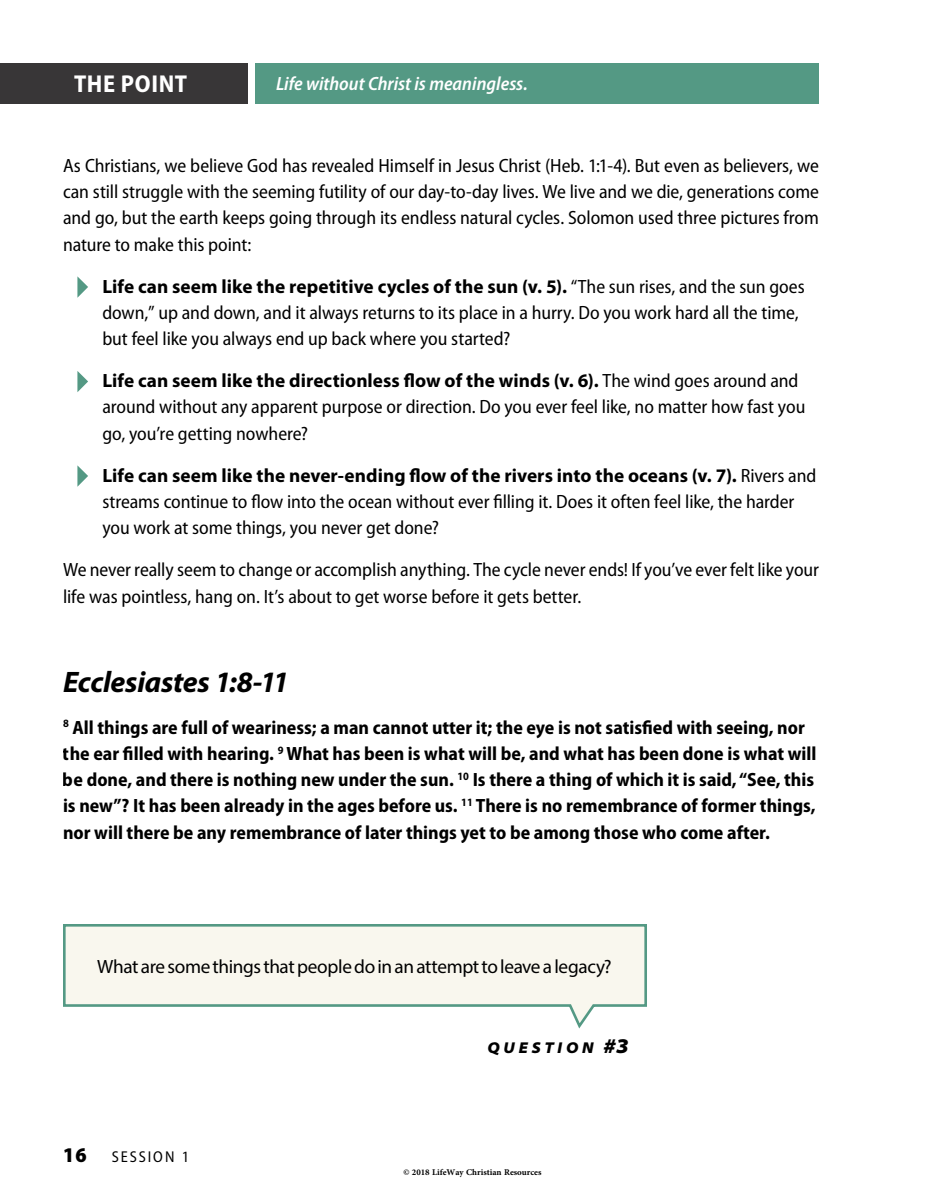
<style>
.page{position:relative;width:945px;height:1197px;background:#fff}
.page>*{position:absolute;margin:0;border:0;box-sizing:border-box;transform-origin:0 0}
.t1{font:italic 700 29.75px "Myriad Pro";letter-spacing:-.01em;color:#000}
.t2{font:700 semi-condensed 24.5px "Myriad Pro";letter-spacing:.025em;color:#fff}
.t3{font:900 semi-condensed 21px "Myriad Pro";color:#000}
.t4{font:semi-condensed 19.25px/26.2px "Myriad Pro";letter-spacing:-.005em;color:#000}
.t5{font:700 semi-condensed 19.25px/26.2px "Myriad Pro";color:#000}
.t6{font:19.25px "Myriad Pro";letter-spacing:-.02em;color:#000}
.t7{font:italic 600 semi-condensed 19.25px "Myriad Pro";color:#fff}
.t8{font:italic 900 semi-expanded 15.75px "Myriad Pro";letter-spacing:.235em;color:#000}
.t9{font:semi-condensed 15.75px "Myriad Pro";letter-spacing:.12em;color:#000}
.t10{font:700 12.25px "Adobe Arabic";color:#000}
.s1{font-weight:700;font-stretch:normal}
.s2{font-size:21px}
</style>
<div class="page">
<div style="left:0;top:63px;width:248px;height:40px;background:#383637"></div>
<div style="left:255px;top:63px;width:564px;height:40px;background:#549984"></div>
<svg style="left:77px;top:276px;width:11px;height:22px"></svg>
<svg style="left:77px;top:371px;width:11px;height:21px"></svg>
<svg style="left:77px;top:465px;width:11px;height:22px"></svg>
<svg style="left:63px;top:924px;width:584px;height:105px"></svg>
<p class="t2" style="left:74px;top:70px;width:115px">THE POINT</p>
<p class="t7" style="left:276px;top:74px;width:253px">Life without Christ is meaningless.</p>
<p class="t4" style="left:63px;top:153px;width:758px;text-align:justify">As Christians, we believe God has revealed Himself in Jesus Christ (Heb. 1:1-4). But even as believers, we can still struggle with the seeming futility of our day-to-day lives. We live and we die, generations come and go, but the earth keeps going through its endless natural cycles. Solomon used three pictures from nature to make this point:</p>
<p class="t4" style="left:102px;top:274px;width:704px"><span class="s1">Life can seem like the repetitive cycles of the sun (v. 5).</span> “The sun rises, and the sun goes down,” up and down, and it always returns to its place in a hurry. Do you work hard all the time, but feel like you always end up back where you started?</p>
<p class="t4" style="left:102px;top:368px;width:705px"><span class="s1">Life can seem like the directionless flow of the winds (v. 6).</span> The wind goes around and around without any apparent purpose or direction. Do you ever feel like, no matter how fast you go, you’re getting nowhere?</p>
<p class="t4" style="left:102px;top:463px;width:716px"><span class="s1">Life can seem like the never-ending flow of the rivers into the oceans (v. 7).</span> Rivers and streams continue to flow into the ocean without ever filling it. Does it often feel like, the harder you work at some things, you never get done?</p>
<p class="t4" style="left:63px;top:557px;width:758px">We never really seem to change or accomplish anything. The cycle never ends! If you’ve ever felt like your life was pointless, hang on. It’s about to get worse before it gets better.</p>
<h1 class="t1" style="left:63px;top:665px;width:227px">Ecclesiastes 1:8-11</h1>
<p class="t5" style="left:63px;top:714px;width:755px"><sup>8</sup> All things are full of weariness; a man cannot utter it; the eye is not satisfied with seeing, nor the ear filled with hearing. <sup>9</sup> What has been is what will be, and what has been done is what will be done, and there is nothing new under the sun. <sup>10</sup> Is there a thing of which it is said, “See, this is new”? It has been already in the ages before us. <sup>11</sup> There is no remembrance of former things, nor will there be any remembrance of later things yet to be among those who come after.</p>
<p class="t6" style="left:97px;top:954px;width:516px">What are some things that people do in an attempt to leave a legacy?</p>
<p class="t3" style="left:63px;top:1143px;width:25px">16</p>
<p class="t9" style="left:112px;top:1149px;width:79px">SESSION 1</p>
<p class="t8" style="left:487px;top:1039px;width:143px">QUESTION <span class="s2">#3</span></p>
<p class="t10" style="left:403px;top:1164px;width:140px">© 2018 LifeWay Christian Resources</p>
</div>
